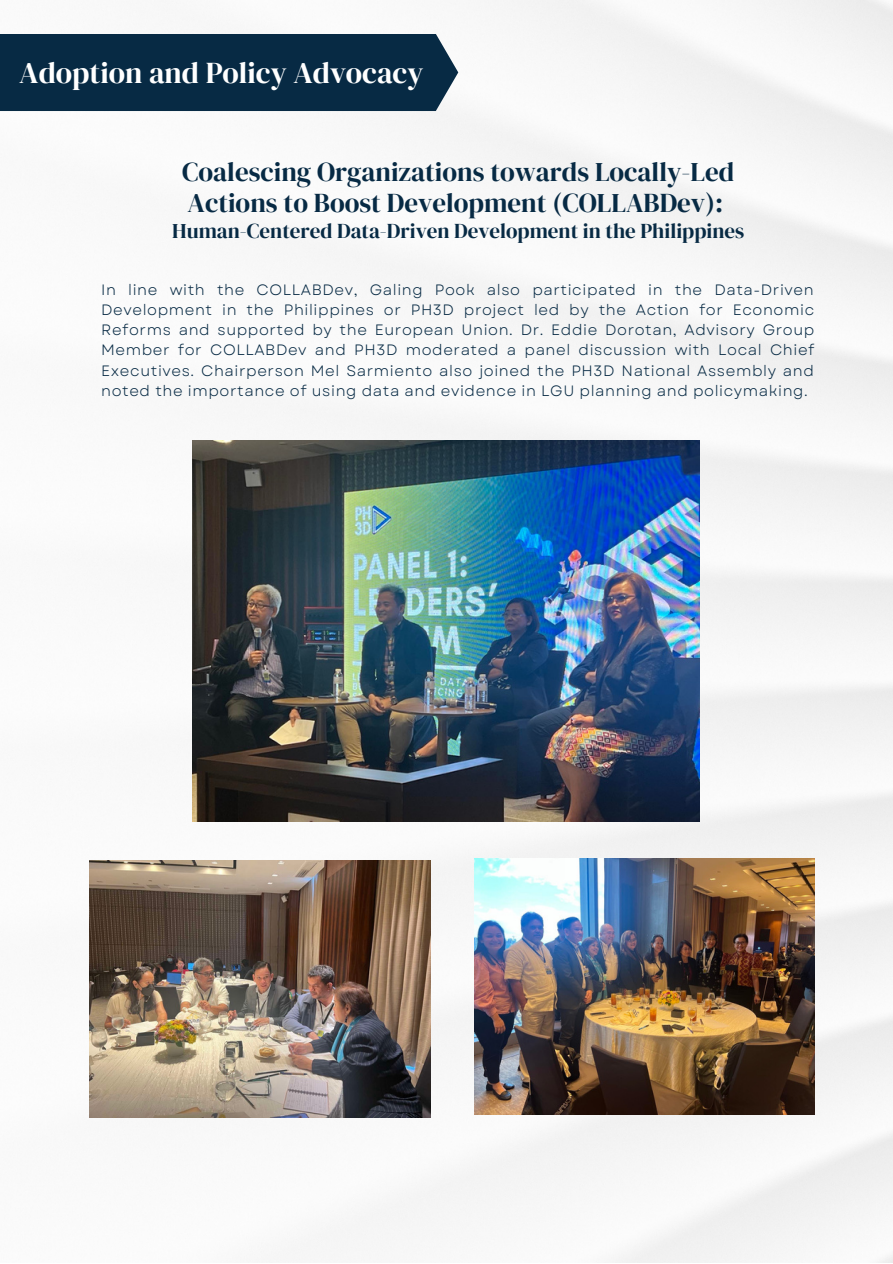
<style>
.page{position:relative;width:893px;height:1264px;background:#fff}
.page>*{position:absolute;margin:0;border:0;box-sizing:border-box;transform-origin:0 0}
.t1{font:30px "DM Serif Display";color:#fff}
.t2{font:27px/31.5px "DM Serif Display";color:#072a44}
.t3{font:21px "DM Serif Display";color:#072a44}
.t4{font:15px/20.2px "Garet";letter-spacing:.04em;color:#072a44;text-align:justify}
</style>
<div class="page">
<img style="left:21px;top:0;width:871px;height:1262px">
<div style="left:0;top:34px;width:458px;height:77px;background:#072a44"></div>
<img style="left:193px;top:441px;width:506px;height:380px">
<img style="left:89px;top:860px;width:341px;height:257px">
<img style="left:474px;top:858px;width:340px;height:256px">
<p class="t1" style="left:19px;top:52px;width:405px">Adoption and Policy Advocacy</p>
<p class="t2" style="left:182px;top:156px;width:553px">Coalescing Organizations towards Locally-Led<br>Actions to Boost Development (COLLABDev):</p>
<p class="t3" style="left:172px;top:216px;width:573px">Human-Centered Data-Driven Development in the Philippines</p>
<p class="t4" style="left:101px;top:279px;width:714px">In line with the COLLABDev, Galing Pook also participated in the Data-Driven Development in the Philippines or PH3D project led by the Action for Economic Reforms and supported by the European Union. Dr. Eddie Dorotan, Advisory Group Member for COLLABDev and PH3D moderated a panel discussion with Local Chief Executives. Chairperson Mel Sarmiento also joined the PH3D National Assembly and noted the importance of using data and evidence in LGU planning and policymaking.</p>
</div>
